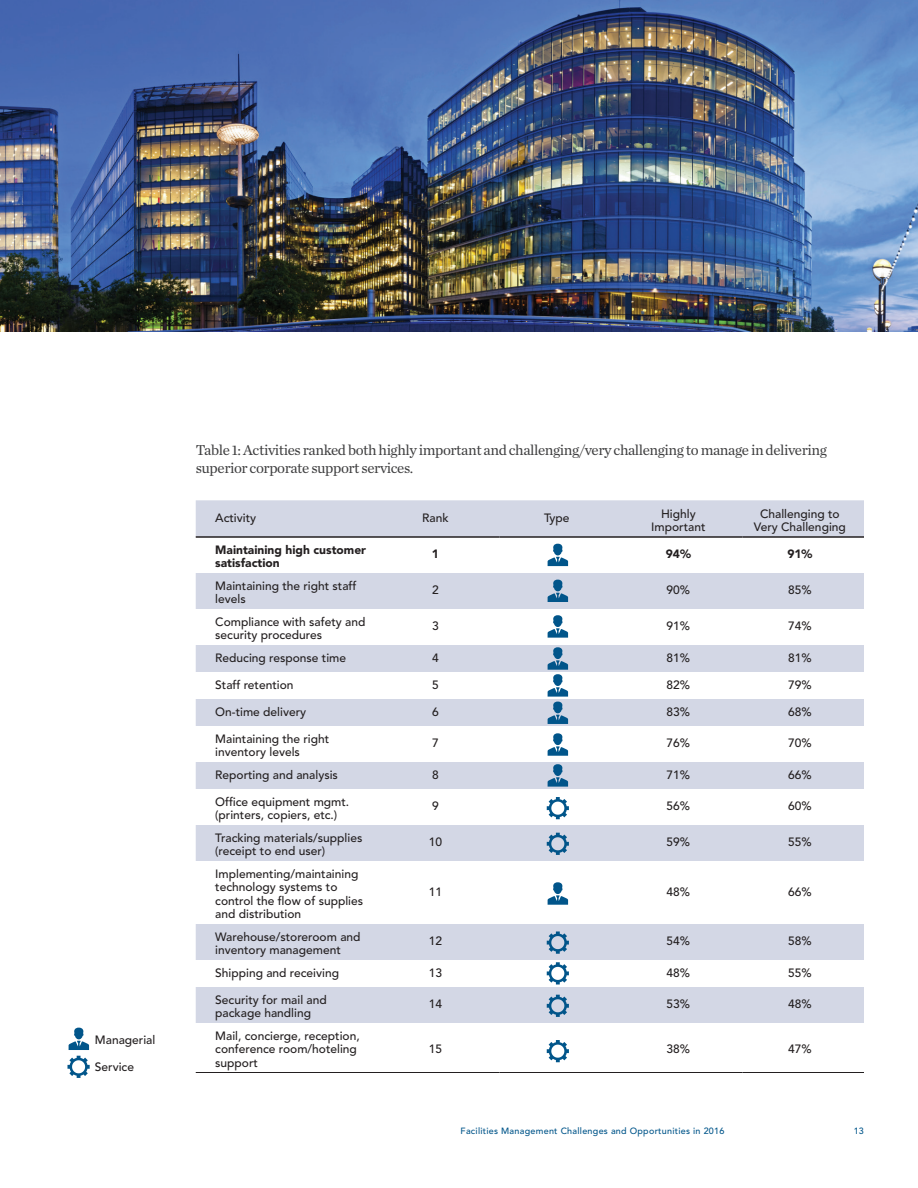
<style>
.page{position:relative;width:918px;height:1188px;background:#fff}
.page>*{position:absolute;margin:0;border:0;box-sizing:border-box;transform-origin:0 0}
.t1{font:15px/18px "Chronicle Text G1";letter-spacing:-.03em;color:#3e3e3f}
.t2{font:500 12px/13.5px "Avenir LT Pro";color:#231f20}
.t3{font:900 12px/13.5px "Avenir LT Std";color:#231f20}
.t4{font:500 9px "Avenir LT Std";letter-spacing:.03em;color:#01558a}
.t5{font:500 9px "Avenir LT Pro";color:#01558a}
</style>
<div class="page">
<svg style="left:196px;top:500px;width:668px;height:523px"></svg>
<hr style="left:196px;top:536px;width:182px;height:2px;background:#231f20">
<hr style="left:378px;top:536px;width:122px;height:2px;background:#231f20">
<hr style="left:500px;top:536px;width:121px;height:2px;background:#231f20">
<hr style="left:621px;top:536px;width:121px;height:2px;background:#231f20">
<hr style="left:742px;top:536px;width:122px;height:2px;background:#231f20">
<hr style="left:196px;top:1072px;width:182px;height:1px;background:#231f20">
<hr style="left:378px;top:1072px;width:122px;height:1px;background:#231f20">
<hr style="left:500px;top:1072px;width:121px;height:1px;background:#231f20">
<hr style="left:621px;top:1072px;width:121px;height:1px;background:#231f20">
<hr style="left:742px;top:1072px;width:122px;height:1px;background:#231f20">
<img style="left:0;top:0;width:918px;height:332px">
<svg style="left:548px;top:544px;width:20px;height:22px"></svg>
<svg style="left:548px;top:580px;width:20px;height:22px"></svg>
<svg style="left:548px;top:615px;width:20px;height:23px"></svg>
<svg style="left:548px;top:647px;width:20px;height:77px"></svg>
<svg style="left:548px;top:733px;width:20px;height:23px"></svg>
<svg style="left:548px;top:764px;width:20px;height:23px"></svg>
<svg style="left:548px;top:882px;width:20px;height:23px"></svg>
<svg style="left:69px;top:1028px;width:20px;height:22px"></svg>
<svg style="left:68px;top:1056px;width:22px;height:22px"></svg>
<svg style="left:547px;top:797px;width:22px;height:22px"></svg>
<svg style="left:547px;top:833px;width:22px;height:22px"></svg>
<svg style="left:547px;top:932px;width:22px;height:22px"></svg>
<svg style="left:547px;top:962px;width:22px;height:23px"></svg>
<svg style="left:547px;top:995px;width:22px;height:22px"></svg>
<svg style="left:547px;top:1040px;width:22px;height:22px"></svg>
<p class="t2" style="left:95px;top:1033px;width:62px">Managerial</p>
<p class="t2" style="left:95px;top:1060px;width:41px">Service</p>
<p class="t1" style="left:196px;top:440px;width:633px">Table 1: Activities ranked both highly important and challenging/very challenging to manage in delivering superior corporate support services.</p>
<p class="t2" style="left:215px;top:511px;width:42px">Activity</p>
<p class="t2" style="left:422px;top:511px;width:28px">Rank</p>
<p class="t2" style="left:544px;top:511px;width:27px">Type</p>
<p class="t2" style="left:651px;top:507px;width:56px;text-align:center">Highly<br>Important</p>
<p class="t2" style="left:754px;top:507px;width:94px;text-align:center">Challenging to<br>Very Challenging</p>
<p class="t3" style="left:215px;top:543px;width:152px">Maintaining high customer satisfaction</p>
<p class="t3" style="left:432px;top:547px;width:9px">1</p>
<p class="t3" style="left:666px;top:547px;width:27px">94%</p>
<p class="t3" style="left:787px;top:547px;width:27px">91%</p>
<p class="t2" style="left:215px;top:579px;width:143px">Maintaining the right staff levels</p>
<p class="t2" style="left:432px;top:583px;width:8px">2</p>
<p class="t2" style="left:667px;top:583px;width:25px">90%</p>
<p class="t2" style="left:788px;top:583px;width:25px">85%</p>
<p class="t2" style="left:215px;top:615px;width:152px">Compliance with safety and security procedures</p>
<p class="t2" style="left:432px;top:619px;width:8px">3</p>
<p class="t2" style="left:667px;top:619px;width:25px">91%</p>
<p class="t2" style="left:788px;top:619px;width:25px">74%</p>
<p class="t2" style="left:215px;top:651px;width:132px">Reducing response time</p>
<p class="t2" style="left:432px;top:651px;width:8px">4</p>
<p class="t2" style="left:667px;top:651px;width:25px">81%</p>
<p class="t2" style="left:788px;top:651px;width:25px">81%</p>
<p class="t2" style="left:215px;top:678px;width:80px">Staff retention</p>
<p class="t2" style="left:432px;top:678px;width:8px">5</p>
<p class="t2" style="left:667px;top:678px;width:25px">82%</p>
<p class="t2" style="left:788px;top:678px;width:25px">79%</p>
<p class="t2" style="left:215px;top:705px;width:92px">On-time delivery</p>
<p class="t2" style="left:432px;top:705px;width:8px">6</p>
<p class="t2" style="left:667px;top:705px;width:25px">83%</p>
<p class="t2" style="left:788px;top:705px;width:25px">68%</p>
<p class="t2" style="left:215px;top:732px;width:115px">Maintaining the right inventory levels</p>
<p class="t2" style="left:432px;top:736px;width:8px">7</p>
<p class="t2" style="left:667px;top:736px;width:25px">76%</p>
<p class="t2" style="left:788px;top:736px;width:25px">70%</p>
<p class="t2" style="left:215px;top:768px;width:124px">Reporting and analysis</p>
<p class="t2" style="left:432px;top:768px;width:8px">8</p>
<p class="t2" style="left:667px;top:768px;width:25px">71%</p>
<p class="t2" style="left:788px;top:768px;width:25px">66%</p>
<p class="t2" style="left:215px;top:795px;width:136px">Office equipment mgmt. (printers, copiers, etc.)</p>
<p class="t2" style="left:432px;top:799px;width:8px">9</p>
<p class="t2" style="left:667px;top:799px;width:25px">56%</p>
<p class="t2" style="left:788px;top:799px;width:25px">60%</p>
<p class="t2" style="left:215px;top:831px;width:149px">Tracking materials/supplies (receipt to end user)</p>
<p class="t2" style="left:429px;top:835px;width:15px">10</p>
<p class="t2" style="left:667px;top:835px;width:25px">59%</p>
<p class="t2" style="left:788px;top:835px;width:25px">55%</p>
<p class="t2" style="left:215px;top:867px;width:149px">Implementing/maintaining technology systems to control the flow of supplies and distribution</p>
<p class="t2" style="left:429px;top:885px;width:15px">11</p>
<p class="t2" style="left:667px;top:885px;width:25px">48%</p>
<p class="t2" style="left:788px;top:885px;width:25px">66%</p>
<p class="t2" style="left:215px;top:930px;width:147px">Warehouse/storeroom and inventory management</p>
<p class="t2" style="left:429px;top:934px;width:15px">12</p>
<p class="t2" style="left:667px;top:934px;width:25px">54%</p>
<p class="t2" style="left:788px;top:934px;width:25px">58%</p>
<p class="t2" style="left:215px;top:966px;width:125px">Shipping and receiving</p>
<p class="t2" style="left:429px;top:966px;width:15px">13</p>
<p class="t2" style="left:667px;top:966px;width:25px">48%</p>
<p class="t2" style="left:788px;top:966px;width:25px">55%</p>
<p class="t2" style="left:215px;top:993px;width:113px">Security for mail and package handling</p>
<p class="t2" style="left:429px;top:997px;width:15px">14</p>
<p class="t2" style="left:667px;top:997px;width:25px">53%</p>
<p class="t2" style="left:788px;top:997px;width:25px">48%</p>
<p class="t2" style="left:215px;top:1029px;width:146px">Mail, concierge, reception, conference room/hoteling support</p>
<p class="t2" style="left:429px;top:1042px;width:15px">15</p>
<p class="t2" style="left:667px;top:1042px;width:25px">38%</p>
<p class="t2" style="left:788px;top:1042px;width:25px">47%</p>
<p class="t4" style="left:461px;top:1126px;width:265px">Facilities Management Challenges and Opportunities in 2016</p>
<p class="t5" style="left:854px;top:1126px;width:12px">13</p>
</div>
